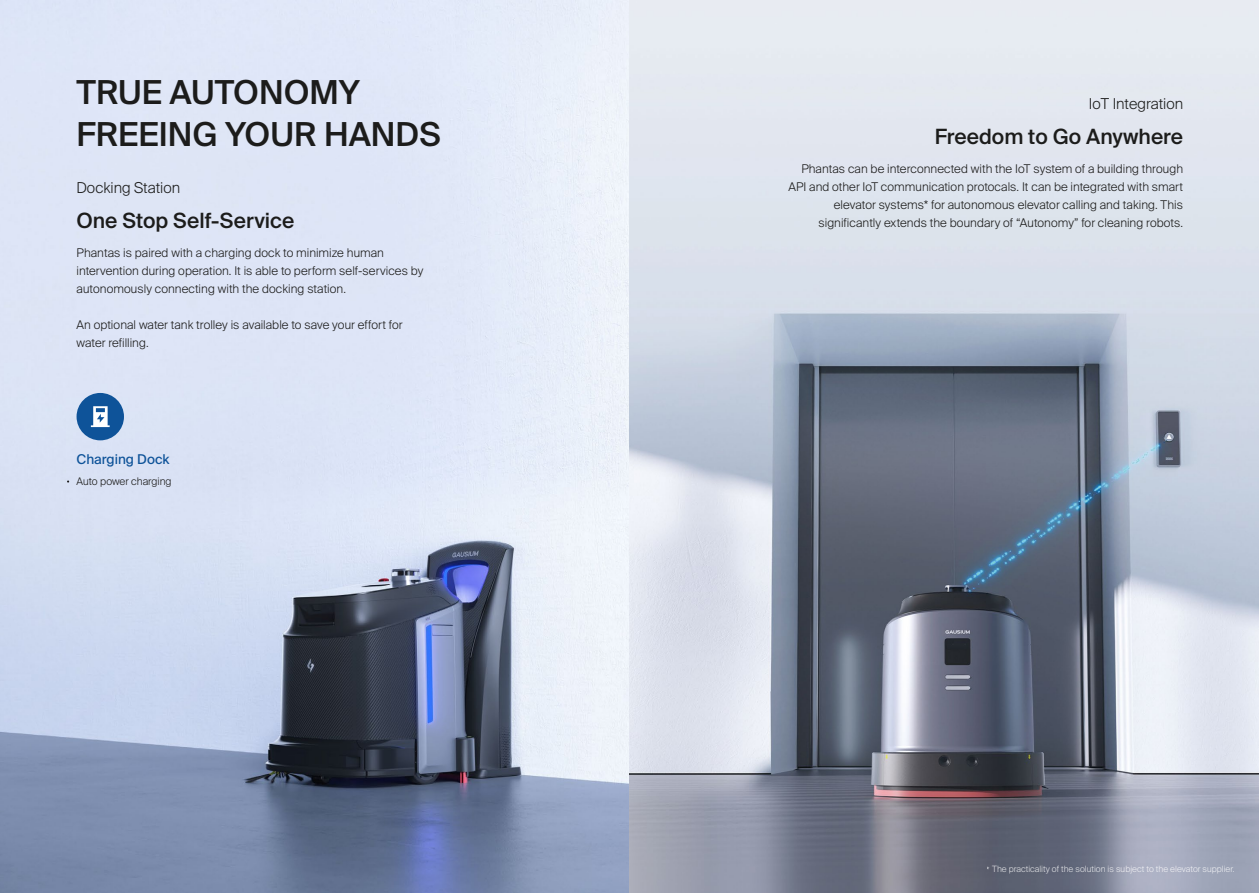
<style>
.page{position:relative;width:1259px;height:893px;background:#fff}
.page>*{position:absolute;margin:0;border:0;box-sizing:border-box;transform-origin:0 0}
.t1{font:500 33px/42.6px "Suisse Intl";color:#1c1c1b}
.t2{font:500 21px "Suisse Intl";color:#1c1c1b}
.t3{font:300 15px "Suisse Intl";color:#1c1c1b}
.t4{font:13.5px "Suisse Intl";color:#0e5399}
.t5{font:300 12px/18px "Suisse Intl";letter-spacing:.005em;color:#1c1c1b}
.t6{font:300 10.5px "Suisse Intl";color:#1c1c1b}
.t7{font:300 8.7px "Suisse Intl";color:#fff}
</style>
<div class="page">
<img style="left:0;top:0;width:1259px;height:893px">
<div style="left:77px;top:393px;width:47px;height:47px;background:#0e5399;border-radius:50%"></div>
<svg style="left:91px;top:406px;width:19px;height:21px"></svg>
<h1 class="t1" style="left:77px;top:71px;width:366px">TRUE AUTONOMY<br>FREEING YOUR HANDS</h1>
<p class="t3" style="left:77px;top:179px;width:105px">Docking Station</p>
<h2 class="t2" style="left:77px;top:209px;width:219px">One Stop Self-Service</h2>
<p class="t5" style="left:77px;top:244px;width:348px">Phantas is paired with a charging dock to minimize human intervention during operation. It is able to perform self-services by autonomously connecting with the docking station.</p>
<p class="t5" style="left:77px;top:316px;width:327px">An optional water tank trolley is available to save your effort for water refilling.</p>
<p class="t4" style="left:77px;top:451px;width:95px">Charging Dock</p>
<p class="t6" style="left:77px;top:475px;width:97px">Auto power charging</p>
<p class="t3" style="left:1089px;top:95px;width:96px">IoT Integration</p>
<h2 class="t2" style="left:934px;top:125px;width:250px">Freedom to Go Anywhere</h2>
<p class="t5" style="left:788px;top:160px;width:396px;text-align:right">Phantas can be interconnected with the IoT system of a building through API and other IoT communication protocals. It can be integrated with smart elevator systems* for autonomous elevator calling and taking. This significantly extends the boundary of “Autonomy” for cleaning robots.</p>
<p class="t7" style="left:987px;top:864px;width:249px">* The practicality of the solution is subject to the elevator supplier.</p>
</div>
